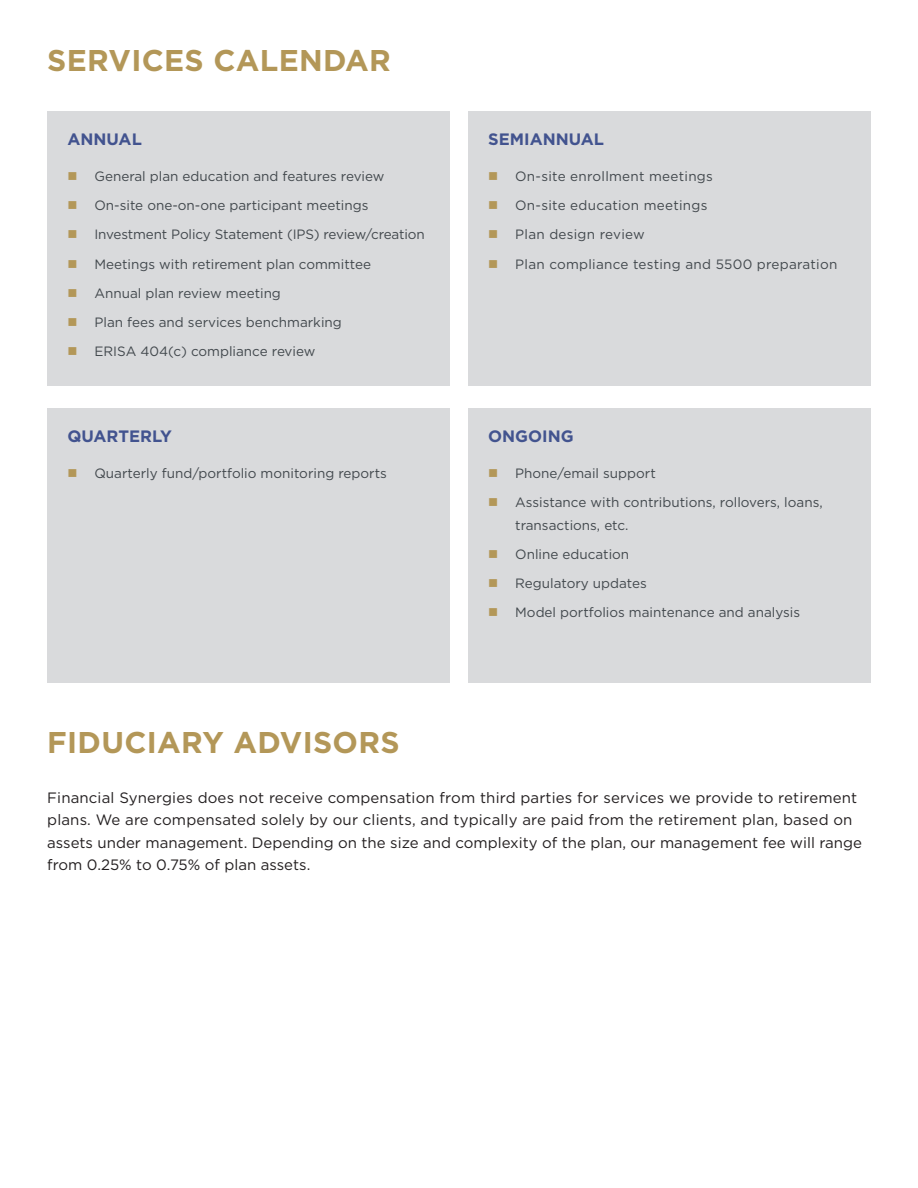
<style>
.page{position:relative;width:918px;height:1188px;background:#fff}
.page>*{position:absolute;margin:0;border:0;box-sizing:border-box;transform-origin:0 0}
.Subheader_14_15{font:700 30px "Gotham";letter-spacing:.01em;color:#b39758}
.Subheader_14_15-2{font:700 16.5px "Gotham";color:#42538f}
.Body_10_15{font:15px/22.5px "Gotham";letter-spacing:.01em;color:#231f20}
.t1{font:13.5px/22.5px "Gotham";color:#42484d}
.t2{font:13.5px "Gotham";letter-spacing:.02em;color:#42484d}
</style>
<div class="page">
<div style="left:47px;top:111px;width:403px;height:275px;background:#d9dadc"></div>
<div style="left:47px;top:408px;width:403px;height:275px;background:#d9dadc"></div>
<div style="left:468px;top:111px;width:403px;height:275px;background:#d9dadc"></div>
<div style="left:468px;top:408px;width:403px;height:275px;background:#d9dadc"></div>
<p class="Subheader_14_15" style="left:47px;top:41px;width:345px">SERVICES CALENDAR</p>
<p class="Subheader_14_15-2" style="left:68px;top:128px;width:76px">ANNUAL</p>
<p class="t1" style="left:94px;top:165px;width:291px">General plan education and features review</p>
<p class="t1" style="left:94px;top:194px;width:275px">On-site one-on-one participant meetings</p>
<p class="t1" style="left:94px;top:223px;width:332px">Investment Policy Statement (IPS) review/creation</p>
<p class="t1" style="left:94px;top:252px;width:278px">Meetings with retirement plan committee</p>
<p class="t1" style="left:94px;top:282px;width:188px">Annual plan review meeting</p>
<p class="t1" style="left:94px;top:311px;width:249px">Plan fees and services benchmarking</p>
<p class="t1" style="left:94px;top:340px;width:222px">ERISA 404(c) compliance review</p>
<p class="Subheader_14_15-2" style="left:68px;top:425px;width:106px">QUARTERLY</p>
<p class="t1" style="left:94px;top:462px;width:294px">Quarterly fund/portfolio monitoring reports</p>
<p class="Subheader_14_15-2" style="left:488px;top:128px;width:117px">SEMIANNUAL</p>
<p class="t2" style="left:515px;top:167px;width:199px">On-site enrollment meetings</p>
<p class="t2" style="left:515px;top:197px;width:194px">On-site education meetings</p>
<p class="t2" style="left:515px;top:226px;width:131px">Plan design review</p>
<p class="t2" style="left:515px;top:255px;width:324px">Plan compliance testing and 5500 preparation</p>
<p class="Subheader_14_15-2" style="left:488px;top:425px;width:87px">ONGOING</p>
<p class="t1" style="left:515px;top:462px;width:142px">Phone/email support</p>
<p class="t1" style="left:515px;top:491px;width:309px">Assistance with contributions, rollovers, loans, transactions, etc.</p>
<p class="t1" style="left:515px;top:543px;width:116px">Online education</p>
<p class="t1" style="left:515px;top:572px;width:133px">Regulatory updates</p>
<p class="t1" style="left:515px;top:601px;width:286px">Model portfolios maintenance and analysis</p>
<p class="Subheader_14_15" style="left:47px;top:723px;width:354px">FIDUCIARY ADVISORS</p>
<p class="Body_10_15" style="left:47px;top:786px;width:816px">Financial Synergies does not receive compensation from third parties for services we provide to retirement plans. We are compensated solely by our clients, and typically are paid from the retirement plan, based on assets under management. Depending on the size and complexity of the plan, our management fee will range from 0.25% to 0.75% of plan assets.</p>
</div>
